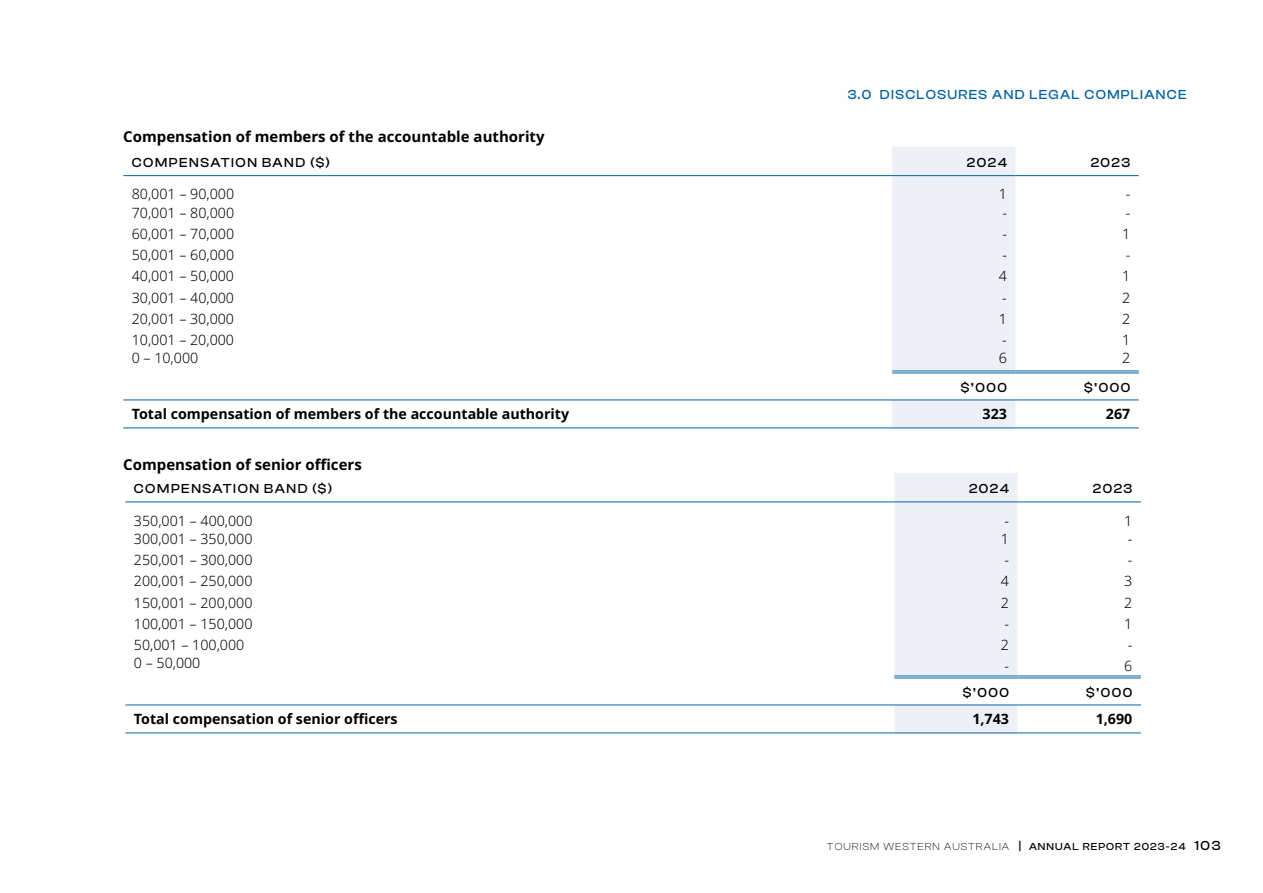
<style>
.page{position:relative;width:1263px;height:893px;background:#fff}
.page>*{position:absolute;margin:0;border:0;box-sizing:border-box;transform-origin:0 0}
.t1{font:700 15px "Noto Sans";color:#000}
.t2{font:300 14.25px "Noto Sans";color:#000}
.t3{font:700 14.25px "Noto Sans";color:#000}
.t4{font:500 13.5px "Clash Display";letter-spacing:.115em;color:#000}
.t5{font:500 13.5px "Clash Display";letter-spacing:.1em;color:#0062a6}
.t6{font:300 10.5px "Clash Display";letter-spacing:.1em;color:#000}
.s1{font-weight:500;font-size:12px}
.s2{font-weight:500}
.s3{font-weight:500;font-size:13.5px}
</style>
<div class="page">
<svg style="left:892px;top:147px;width:123px;height:281px"></svg>
<hr style="left:892px;top:370px;width:123px;height:3px;background:#fff">
<hr style="left:123px;top:175px;width:769px;height:1px;background:#0062a6">
<hr style="left:892px;top:175px;width:123px;height:1px;background:#0062a6">
<hr style="left:1015px;top:175px;width:124px;height:1px;background:#0062a6">
<hr style="left:123px;top:428px;width:769px;height:1px;background:#0062a6">
<hr style="left:892px;top:428px;width:123px;height:1px;background:#0062a6">
<hr style="left:1015px;top:428px;width:124px;height:1px;background:#0062a6">
<hr style="left:892px;top:370px;width:123px;height:1px;background:#0062a6">
<hr style="left:892px;top:372px;width:123px;height:1px;background:#0062a6">
<hr style="left:1015px;top:370px;width:124px;height:1px;background:#0062a6">
<hr style="left:1015px;top:372px;width:124px;height:1px;background:#0062a6">
<hr style="left:123px;top:400px;width:769px;height:1px;background:#0062a6">
<hr style="left:892px;top:400px;width:123px;height:1px;background:#0062a6">
<hr style="left:1015px;top:400px;width:124px;height:1px;background:#0062a6">
<svg style="left:894px;top:473px;width:123px;height:260px"></svg>
<hr style="left:894px;top:675px;width:123px;height:3px;background:#fff">
<hr style="left:125px;top:502px;width:769px;height:1px;background:#0062a6">
<hr style="left:894px;top:502px;width:123px;height:1px;background:#0062a6">
<hr style="left:1017px;top:502px;width:124px;height:1px;background:#0062a6">
<hr style="left:894px;top:705px;width:123px;height:1px;background:#0062a6">
<hr style="left:1017px;top:705px;width:124px;height:1px;background:#0062a6">
<hr style="left:125px;top:733px;width:769px;height:1px;background:#0062a6">
<hr style="left:894px;top:733px;width:123px;height:1px;background:#0062a6">
<hr style="left:1017px;top:733px;width:124px;height:1px;background:#0062a6">
<hr style="left:125px;top:705px;width:769px;height:1px;background:#0062a6">
<hr style="left:894px;top:675px;width:123px;height:1px;background:#0062a6">
<hr style="left:894px;top:677px;width:123px;height:1px;background:#0062a6">
<hr style="left:1017px;top:675px;width:124px;height:1px;background:#0062a6">
<hr style="left:1017px;top:677px;width:124px;height:1px;background:#0062a6">
<p class="t1" style="left:123px;top:128px;width:423px">Compensation of members of the accountable authority</p>
<p class="t5" style="left:848px;top:87px;width:340px">3.0 DISCLOSURES AND LEGAL COMPLIANCE</p>
<p class="t4" style="left:132px;top:155px;width:200px">COMPENSATION BAND ($)</p>
<p class="t4" style="left:967px;top:155px;width:42px">2024</p>
<p class="t4" style="left:1091px;top:155px;width:41px">2023</p>
<p class="t2" style="left:132px;top:186px;width:104px">80,001 – 90,000</p>
<p class="t2" style="left:999px;top:186px;width:10px">1</p>
<p class="t2" style="left:1126px;top:186px;width:6px">-</p>
<p class="t2" style="left:132px;top:204px;width:104px">70,001 – 80,000</p>
<p class="t2" style="left:1002px;top:204px;width:6px">-</p>
<p class="t2" style="left:1126px;top:204px;width:6px">-</p>
<p class="t2" style="left:132px;top:226px;width:104px">60,001 – 70,000</p>
<p class="t2" style="left:1002px;top:226px;width:6px">-</p>
<p class="t2" style="left:1122px;top:226px;width:10px">1</p>
<p class="t2" style="left:132px;top:247px;width:104px">50,001 – 60,000</p>
<p class="t2" style="left:1002px;top:247px;width:6px">-</p>
<p class="t2" style="left:1126px;top:247px;width:6px">-</p>
<p class="t2" style="left:132px;top:268px;width:104px">40,001 – 50,000</p>
<p class="t2" style="left:999px;top:268px;width:10px">4</p>
<p class="t2" style="left:1122px;top:268px;width:10px">1</p>
<p class="t2" style="left:132px;top:289px;width:104px">30,001 – 40,000</p>
<p class="t2" style="left:1002px;top:289px;width:6px">-</p>
<p class="t2" style="left:1122px;top:289px;width:10px">2</p>
<p class="t2" style="left:132px;top:311px;width:104px">20,001 – 30,000</p>
<p class="t2" style="left:999px;top:311px;width:10px">1</p>
<p class="t2" style="left:1122px;top:311px;width:10px">2</p>
<p class="t2" style="left:132px;top:332px;width:104px">10,001 – 20,000</p>
<p class="t2" style="left:1002px;top:332px;width:6px">-</p>
<p class="t2" style="left:1122px;top:332px;width:10px">1</p>
<p class="t2" style="left:132px;top:350px;width:68px">0 – 10,000</p>
<p class="t2" style="left:999px;top:350px;width:10px">6</p>
<p class="t2" style="left:1122px;top:350px;width:10px">2</p>
<p class="t4" style="left:961px;top:380px;width:48px">$’000</p>
<p class="t4" style="left:1084px;top:380px;width:48px">$’000</p>
<p class="t3" style="left:132px;top:406px;width:439px">Total compensation of members of the accountable authority</p>
<p class="t3" style="left:982px;top:406px;width:26px">323</p>
<p class="t3" style="left:1106px;top:406px;width:26px">267</p>
<p class="t1" style="left:123px;top:456px;width:240px">Compensation of senior officers</p>
<p class="t4" style="left:134px;top:481px;width:200px">COMPENSATION BAND ($)</p>
<p class="t4" style="left:969px;top:481px;width:42px">2024</p>
<p class="t4" style="left:1093px;top:481px;width:41px">2023</p>
<p class="t2" style="left:134px;top:512px;width:120px">350,001 – 400,000</p>
<p class="t2" style="left:1004px;top:512px;width:6px">-</p>
<p class="t2" style="left:1124px;top:512px;width:10px">1</p>
<p class="t2" style="left:134px;top:531px;width:120px">300,001 – 350,000</p>
<p class="t2" style="left:1001px;top:531px;width:10px">1</p>
<p class="t2" style="left:1128px;top:531px;width:6px">-</p>
<p class="t2" style="left:134px;top:552px;width:120px">250,001 – 300,000</p>
<p class="t2" style="left:1004px;top:552px;width:6px">-</p>
<p class="t2" style="left:1128px;top:552px;width:6px">-</p>
<p class="t2" style="left:134px;top:573px;width:120px">200,001 – 250,000</p>
<p class="t2" style="left:1001px;top:573px;width:10px">4</p>
<p class="t2" style="left:1124px;top:573px;width:10px">3</p>
<p class="t2" style="left:134px;top:594px;width:120px">150,001 – 200,000</p>
<p class="t2" style="left:1001px;top:594px;width:10px">2</p>
<p class="t2" style="left:1124px;top:594px;width:10px">2</p>
<p class="t2" style="left:134px;top:616px;width:120px">100,001 – 150,000</p>
<p class="t2" style="left:1004px;top:616px;width:6px">-</p>
<p class="t2" style="left:1124px;top:616px;width:10px">1</p>
<p class="t2" style="left:134px;top:637px;width:112px">50,001 – 100,000</p>
<p class="t2" style="left:1001px;top:637px;width:10px">2</p>
<p class="t2" style="left:1128px;top:637px;width:6px">-</p>
<p class="t2" style="left:134px;top:655px;width:68px">0 – 50,000</p>
<p class="t2" style="left:1004px;top:657px;width:6px">-</p>
<p class="t2" style="left:1124px;top:657px;width:10px">6</p>
<p class="t4" style="left:963px;top:685px;width:48px">$’000</p>
<p class="t4" style="left:1086px;top:685px;width:48px">$’000</p>
<p class="t3" style="left:134px;top:711px;width:265px">Total compensation of senior officers</p>
<p class="t3" style="left:972px;top:711px;width:38px">1,743</p>
<p class="t3" style="left:1096px;top:711px;width:38px">1,690</p>
<p class="t6" style="left:827px;top:841px;width:395px">TOURISM WESTERN AUSTRALIA <span class="s1">|</span> <span class="s2">ANNUAL REPORT 2023-24</span> <span class="s3">103</span></p>
</div>
